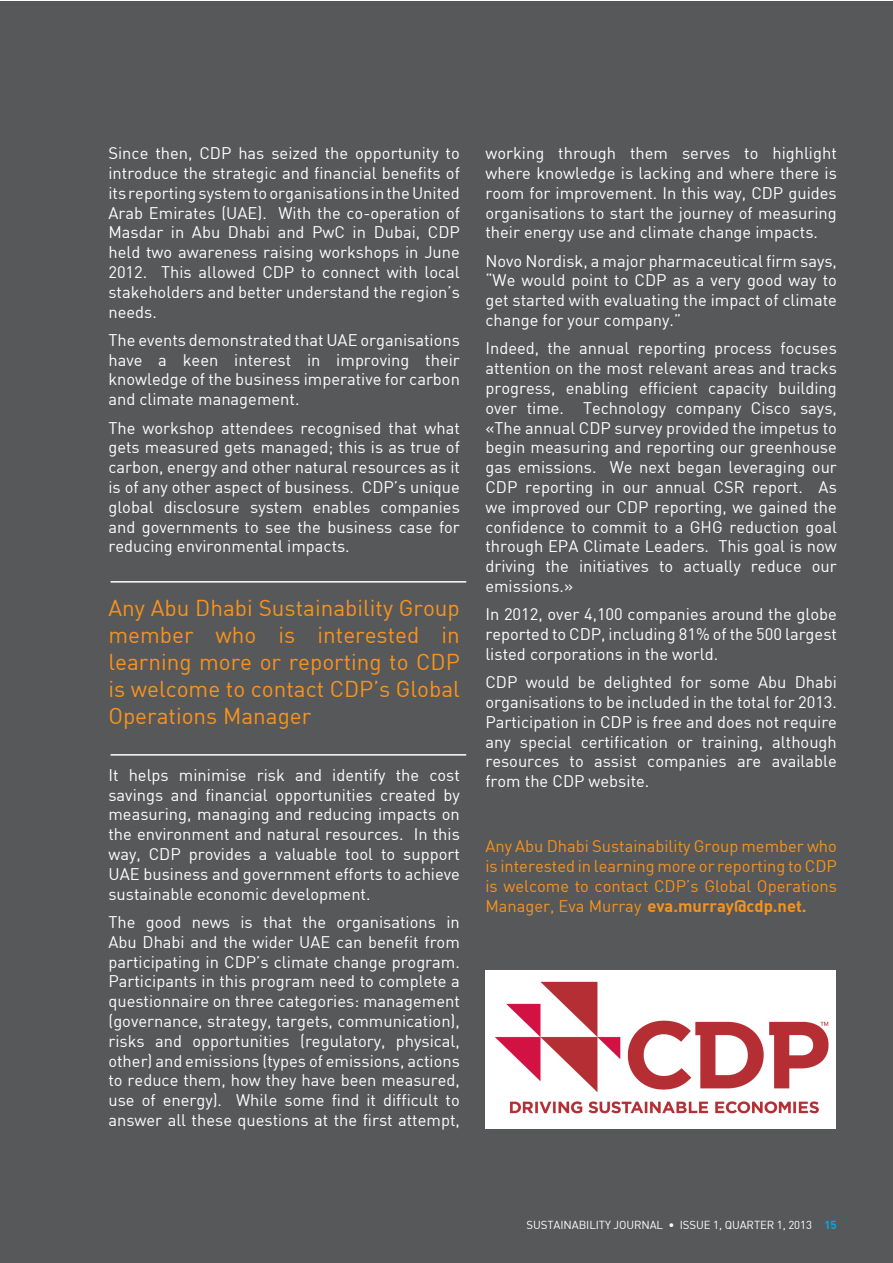
<style>
.page{position:relative;width:893px;height:1263px;background:#fff}
.page>*{position:absolute;margin:0;border:0;box-sizing:border-box;transform-origin:0 0}
.t1{font:22.5px/27px "DIN";color:#f7931d;text-align:justify}
.t2{font:16.5px/19.8px "DIN";color:#fff;text-align:justify}
.t3{font:16.5px/19.8px "DIN";color:#f7931d;text-align:justify}
.t4{font:16.5px "DIN Bold";color:#f7931d}
.t5{font:11.4px "DIN";letter-spacing:-.01em;color:#fff}
.s1{font-family:"DIN"}
.s2{font-family:"DIN Bold";color:#00abe5}
</style>
<div class="page">
<div style="left:0;top:1px;width:892px;height:1262px;background:#57585a"></div>
<hr style="left:0;top:1px;width:1px;height:1262px;background:#231f20">
<div style="left:485px;top:969px;width:351px;height:159px;background:#fff"></div>
<img style="left:495px;top:981px;width:334px;height:133px">
<hr style="left:111px;top:581px;width:355px;height:2px;background:#fff">
<hr style="left:111px;top:754px;width:355px;height:2px;background:#fff">
<p class="t2" style="left:108px;top:143px;width:353px">Since then, CDP has seized the opportunity to introduce the strategic and financial benefits of its reporting system to organisations in the United Arab Emirates (UAE). With the co‐operation of Masdar in Abu Dhabi and PwC in Dubai, CDP held two awareness raising workshops in June 2012. This allowed CDP to connect with local stakeholders and better understand the region’s needs.</p>
<p class="t2" style="left:108px;top:330px;width:353px">The events demonstrated that UAE organisations have a keen interest in improving their knowledge of the business imperative for carbon and climate management.</p>
<p class="t2" style="left:108px;top:417px;width:353px">The workshop attendees recognised that what gets measured gets managed; this is as true of carbon, energy and other natural resources as it is of any other aspect of business. CDP’s unique global disclosure system enables companies and governments to see the business case for reducing environmental impacts.</p>
<h1 class="t1" style="left:108px;top:594px;width:353px">Any Abu Dhabi Sustainability Group member who is interested in learning more or reporting to CDP is welcome to contact CDP’s Global Operations Manager</h1>
<p class="t2" style="left:108px;top:765px;width:353px">It helps minimise risk and identify the cost savings and financial opportunities created by measuring, managing and reducing impacts on the environment and natural resources. In this way, CDP provides a valuable tool to support UAE business and government efforts to achieve sustainable economic development.</p>
<p class="t2" style="left:108px;top:912px;width:353px">The good news is that the organisations in Abu Dhabi and the wider UAE can benefit from participating in CDP’s climate change program.<br>Participants in this program need to complete a questionnaire on three categories: management (governance, strategy, targets, communication), risks and opportunities (regulatory, physical, other) and emissions (types of emissions, actions to reduce them, how they have been measured, use of energy). While some find it difficult to answer all these questions at the first attempt,</p>
<p class="t2" style="left:485px;top:143px;width:353px">working through them serves to highlight where knowledge is lacking and where there is room for improvement. In this way, CDP guides organisations to start the journey of measuring their energy use and climate change impacts.</p>
<p class="t2" style="left:485px;top:250px;width:353px">Novo Nordisk, a major pharmaceutical firm says, “We would point to CDP as a very good way to get started with evaluating the impact of climate change for your company.”</p>
<p class="t2" style="left:485px;top:338px;width:353px">Indeed, the annual reporting process focuses attention on the most relevant areas and tracks progress, enabling efficient capacity building over time. Technology company Cisco says, «The annual CDP survey provided the impetus to begin measuring and reporting our greenhouse gas emissions. We next began leveraging our CDP reporting in our annual CSR report. As we improved our CDP reporting, we gained the confidence to commit to a GHG reduction goal through EPA Climate Leaders. This goal is now driving the initiatives to actually reduce our emissions.»</p>
<p class="t2" style="left:485px;top:604px;width:353px">In 2012, over 4,100 companies around the globe reported to CDP, including 81% of the 500 largest listed corporations in the world.</p>
<p class="t2" style="left:485px;top:672px;width:353px">CDP would be delighted for some Abu Dhabi organisations to be included in the total for 2013.<br>Participation in CDP is free and does not require any special certification or training, although resources to assist companies are available from the CDP website.</p>
<p class="t3" style="left:485px;top:836px;width:353px">Any Abu Dhabi Sustainability Group member who is interested in learning more or reporting to CDP is welcome to contact CDP’s Global Operations</p>
<p class="t4" style="left:485px;top:895px;width:323px"><span class="s1">Manager, Eva Murray</span> eva.murray@cdp.net.</p>
<p class="t5" style="left:527px;top:1218px;width:312px">#$#%&amp;'(&amp;)'*'%+ ,-$.(&amp;*""!""'##$/ 01 2$&amp;.%/. 01 3405 <span class="s2">15</span></p>
</div>
